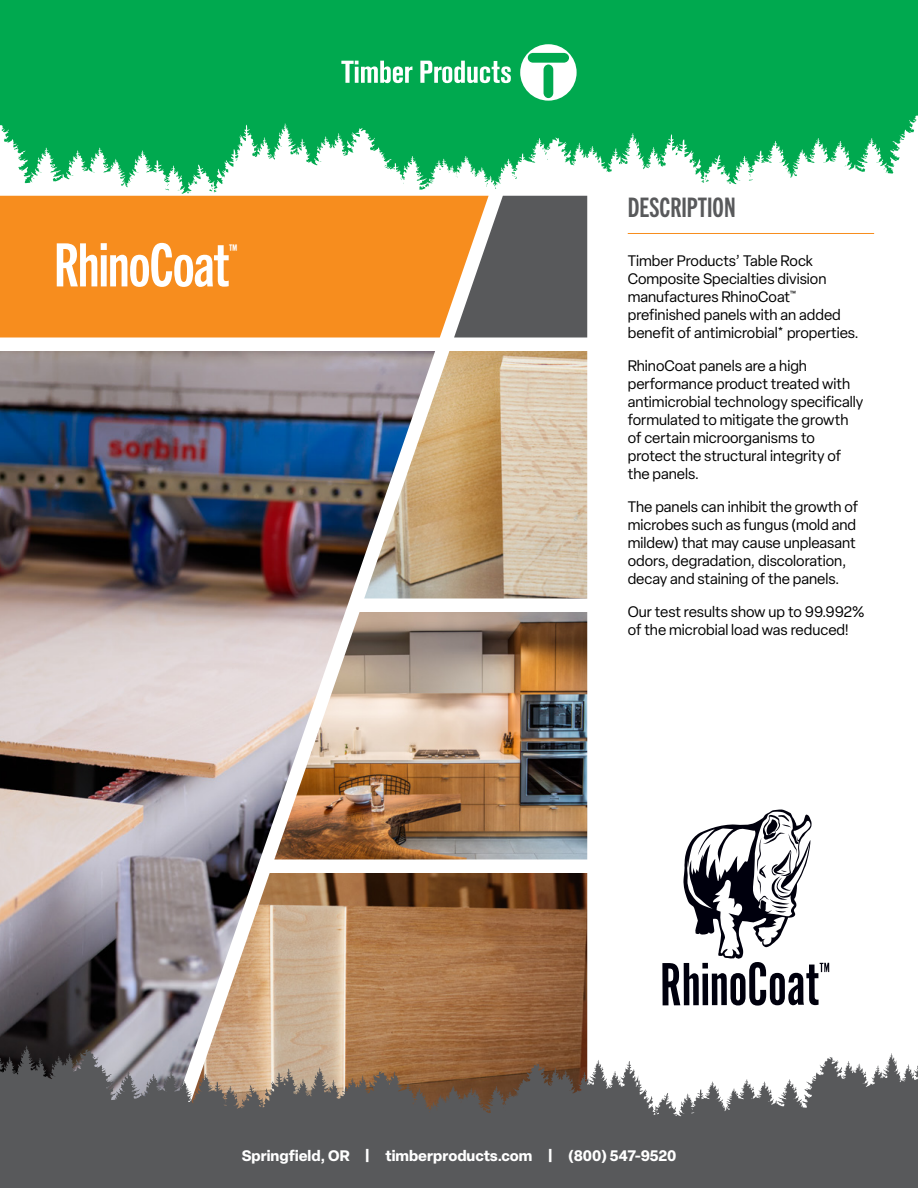
<style>
.page{position:relative;width:918px;height:1188px;background:#fff}
.page>*{position:absolute;margin:0;border:0;box-sizing:border-box;transform-origin:0 0}
.t1{font:60px "Trade Gothic Next LT Pro Bd Cm";letter-spacing:-.015em;color:#fff}
.t2{font:27px "Trade Gothic Next LT Pro Bd Cm";color:#58595b}
.t3{font:17.55px "Trade Gothic Next LT Pro Bd Cm";color:#fff}
.t4{font:15px/18px "Elza";color:#000}
.t5{font:700 15px "Elza";color:#fff}
</style>
<div class="page">
<div style="left:0;top:0;width:918px;height:196px;background:#00a94f"></div>
<svg style="left:683px;top:115px;width:235px;height:81px"></svg>
<svg style="left:0;top:123px;width:683px;height:73px"></svg>
<svg style="left:520px;top:44px;width:57px;height:57px"></svg>
<svg style="left:341px;top:61px;width:71px;height:22px"></svg>
<svg style="left:420px;top:61px;width:91px;height:22px"></svg>
<img style="left:435px;top:873px;width:152px;height:172px">
<img style="left:435px;top:612px;width:152px;height:248px">
<img style="left:435px;top:351px;width:152px;height:247px">
<img style="left:0;top:351px;width:435px;height:694px">
<svg style="left:662px;top:809px;width:167px;height:197px"></svg>
<div style="left:489px;top:196px;width:98px;height:141px;background:#58595b"></div>
<div style="left:0;top:196px;width:489px;height:142px;background:#f78d1e"></div>
<svg style="left:0;top:1045px;width:588px;height:143px;background:#6d6865"></svg>
<svg style="left:280px;top:1053px;width:638px;height:135px;background:#746f6d"></svg>
<hr style="left:628px;top:233px;width:246px;height:1px;background:#f78d1e">
<h1 class="t1" style="left:54px;top:225px;width:177px">RhinoCoat</h1>
<p class="t3" style="left:229px;top:239px;width:10px">™</p>
<h2 class="t2" style="left:628px;top:189px;width:109px">DESCRIPTION</h2>
<p class="t4" style="left:628px;top:252px;width:233px">Timber Products’ Table Rock<br>Composite Specialties division manufactures RhinoCoat<sup>™ </sup>prefinished panels with an added benefit of antimicrobial* properties.</p>
<p class="t4" style="left:628px;top:357px;width:237px">RhinoCoat panels are a high performance product treated with antimicrobial technology specifically formulated to mitigate the growth of certain microorganisms to protect the structural integrity of the panels.</p>
<p class="t4" style="left:628px;top:498px;width:232px">The panels can inhibit the growth of microbes such as fungus (mold and mildew) that may cause unpleasant odors, degradation, discoloration, decay and staining of the panels.</p>
<p class="t4" style="left:628px;top:603px;width:238px">Our test results show up to 99.992% of the microbial load was reduced!</p>
<p class="t5" style="left:242px;top:1145px;width:436px">Springfield, OR | timberproducts.com | (800) 547-9520</p>
</div>
